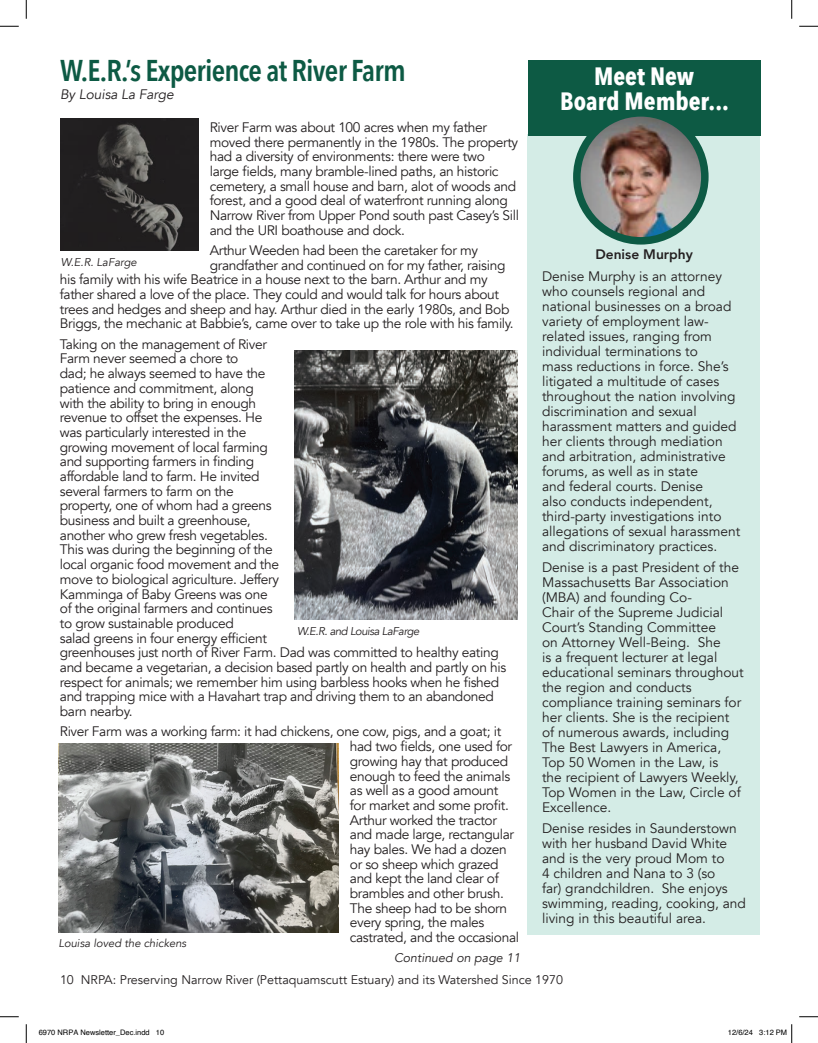
<style>
.page{position:relative;width:818px;height:1043px;background:#fff}
.page>*{position:absolute;margin:0;border:0;box-sizing:border-box;transform-origin:0 0}
.t1{font:600 30px "Avenir Next Condensed";letter-spacing:-.025em;color:#0d5a44}
.t2{font:700 25px/25px "Avenir Next Condensed";color:#fff;text-align:center}
.t3{font:13.75px/14.6px "Avenir";letter-spacing:-.025em;color:#231f20}
.t4{font:13.75px/15px "Avenir";color:#231f20}
.t5{font:italic 13.75px "Avenir";letter-spacing:-.005em;color:#231f20}
.t6{font:800 13.75px "Avenir";color:#231f20}
.t7{font:12.5px "Avenir";color:#231f20}
.t8{font:italic 12.5px "Avenir";color:#231f20}
.t9{font:italic 11.25px "Avenir";color:#231f20}
.t10{font:italic 11.25px "Avenir";letter-spacing:-.04em;color:#231f20}
.t11{font:7.5px "Helvetica";color:#000}
</style>
<div class="page">
<img style="left:61px;top:118px;width:137px;height:132px">
<img style="left:295px;top:350px;width:222px;height:269px">
<img style="left:58px;top:744px;width:280px;height:188px">
<div style="left:528px;top:134px;width:232px;height:800px;background:#d4ece6"></div>
<div style="left:528px;top:60px;width:232px;height:76px;background:#0d5a44"></div>
<img style="left:577px;top:113px;width:127px;height:128px;border-radius:64px">
<div style="left:573px;top:109px;width:135px;height:135px;border:8px solid #0d5a44;border-radius:50%"></div>
<svg style="left:0;top:25px;width:19px;height:2px"></svg>
<svg style="left:799px;top:25px;width:19px;height:2px"></svg>
<svg style="left:0;top:1016px;width:19px;height:1px"></svg>
<svg style="left:799px;top:1016px;width:19px;height:1px"></svg>
<svg style="left:25px;top:0;width:2px;height:19px"></svg>
<svg style="left:25px;top:1024px;width:2px;height:18px"></svg>
<svg style="left:791px;top:0;width:1px;height:19px"></svg>
<svg style="left:791px;top:1024px;width:1px;height:18px"></svg>
<h1 class="t1" style="left:60px;top:45px;width:347px">W.E.R.’s Experience at River Farm</h1>
<p class="t5" style="left:60px;top:86px;width:115px">By Louisa La Farge</p>
<p class="t3" style="left:210px;top:120px;width:311px">River Farm was about 100 acres when my father moved there permanently in the 1980s. The property had a diversity of environments: there were two<br>large fields, many bramble-lined paths, an historic cemetery, a small house and barn, alot of woods and forest, and a good deal of waterfront running along Narrow River from Upper Pond south past Casey’s Sill and the URI boathouse and dock.</p>
<p class="t3" style="left:210px;top:243px;width:270px">Arthur Weeden had been the caretaker for my</p>
<p class="t3" style="left:210px;top:258px;width:297px">grandfather and continued on for my father, raising</p>
<p class="t3" style="left:60px;top:272px;width:429px">his family with his wife Beatrice in a house next to the barn. Arthur and my</p>
<p class="t3" style="left:60px;top:287px;width:440px">father shared a love of the place. They could and would talk for hours about</p>
<p class="t3" style="left:60px;top:302px;width:451px">trees and hedges and sheep and hay. Arthur died in the early 1980s, and Bob</p>
<p class="t3" style="left:60px;top:317px;width:455px">Briggs, the mechanic at Babbie’s, came over to take up the role with his family.</p>
<p class="t3" style="left:60px;top:337px;width:448px">Taking on the management of River<br>Farm never seemed a chore to<br>dad; he always seemed to have the<br>patience and commitment, along<br>with the ability to bring in enough<br>revenue to offset the expenses. He<br>was particularly interested in the<br>growing movement of local farming<br>and supporting farmers in finding<br>affordable land to farm. He invited<br>several farmers to farm on the<br>property, one of whom had a greens<br>business and built a greenhouse,<br>another who grew fresh vegetables.<br>This was during the beginning of the<br>local organic food movement and the<br>move to biological agriculture. Jeffery<br>Kamminga of Baby Greens was one<br>of the original farmers and continues<br>to grow sustainable produced<br>salad greens in four energy efficient<br>greenhouses just north of River Farm. Dad was committed to healthy eating and became a vegetarian, a decision based partly on health and partly on his respect for animals; we remember him using barbless hooks when he fished and trapping mice with a Havahart trap and driving them to an abandoned barn nearby.</p>
<p class="t3" style="left:350px;top:724px;width:171px;text-indent:-290px">River Farm was a working farm: it had chickens, one cow, pigs, and a goat; it had two fields, one used for growing hay that produced enough to feed the animals as well as a good amount<br>for market and some profit.<br>Arthur worked the tractor and made large, rectangular hay bales. We had a dozen or so sheep which grazed and kept the land clear of brambles and other brush.<br>The sheep had to be shorn every spring, the males castrated, and the occasional</p>
<p class="t9" style="left:61px;top:255px;width:77px">W.E.R. LaFarge</p>
<p class="t10" style="left:297px;top:624px;width:124px">W.E.R. and Louisa LaFarge</p>
<p class="t9" style="left:58px;top:936px;width:129px">Louisa loved the chickens</p>
<h2 class="t2" style="left:560px;top:64px;width:170px">Meet New<br>Board Member...</h2>
<p class="t6" style="left:595px;top:243px;width:99px">Denise Murphy</p>
<p class="t4" style="left:542px;top:269px;width:200px">Denise Murphy is an attorney who counsels regional and national businesses on a broad variety of employment law&shy;related issues, ranging from individual terminations to<br>mass reductions in force. She’s litigated a multitude of cases throughout the nation involving discrimination and sexual harassment matters and guided her clients through mediation and arbitration, administrative forums, as well as in state<br>and federal courts. Denise<br>also conducts independent, third-party investigations into allegations of sexual harassment and discriminatory practices.</p>
<p class="t4" style="left:542px;top:560px;width:203px">Denise is a past President of the<br>Massachusetts Bar Association (MBA) and founding Co-<br>Chair of the Supreme Judicial<br>Court’s Standing Committee<br>on Attorney Well-Being. She<br>is a frequent lecturer at legal educational seminars throughout the region and conducts compliance training seminars for her clients. She is the recipient of numerous awards, including<br>The Best Lawyers in America,<br>Top 50 Women in the Law, is<br>the recipient of Lawyers Weekly,<br>Top Women in the Law, Circle of<br>Excellence.</p>
<p class="t4" style="left:542px;top:821px;width:205px">Denise resides in Saunderstown with her husband David White and is the very proud Mom to<br>4 children and Nana to 3 (so<br>far) grandchildren. She enjoys swimming, reading, cooking, and living in this beautiful area.</p>
<p class="t8" style="left:394px;top:950px;width:128px">Continued on page 11</p>
<p class="t7" style="left:60px;top:971px;width:504px">10 NRPA: Preserving Narrow River (Pettaquamscutt Estuary) and its Watershed Since 1970</p>
<p class="t11" style="left:39px;top:1027px;width:127px">6970 NRPA Newsletter_Dec.indd 10</p>
<p class="t11" style="left:728px;top:1027px;width:61px">12/6/24 3:12 PM</p>
</div>
